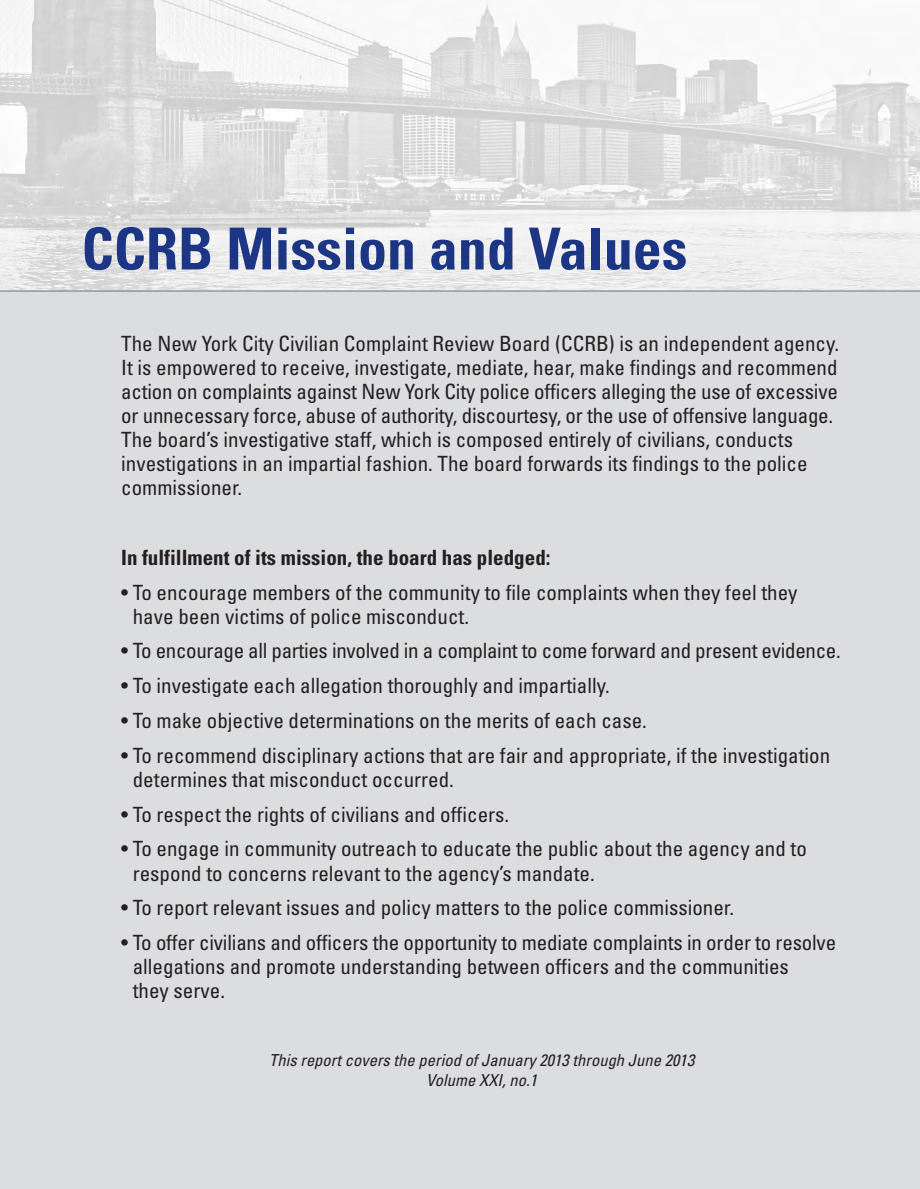
<style>
.page{position:relative;width:920px;height:1189px;background:#fff}
.page>*{position:absolute;margin:0;border:0;box-sizing:border-box;transform-origin:0 0}
.t1{font:700 condensed 57.9px "Univers";color:#1c3685}
.t2{font:condensed 21px/24px "Univers LT Std";color:#231f20}
.t3{font:700 condensed 21px "Univers";color:#231f20}
.t4{font:italic condensed 16.5px/19.8px "Univers";letter-spacing:.005em;color:#231f20;text-align:center}
</style>
<div class="page">
<div style="left:0;top:291px;width:919px;height:897px;background:#dcdddf"></div>
<img style="left:0;top:0;width:919px;height:290px">
<hr style="left:0;top:290px;width:919px;height:2px;background:#939598">
<h1 class="t1" style="left:81px;top:228px;width:607px">CCRB Mission and Values</h1>
<p class="t2" style="left:121px;top:333px;width:719px">The New York City Civilian Complaint Review Board (CCRB) is an independent agency.<br>It is empowered to receive, investigate, mediate, hear, make findings and recommend action on complaints against New York City police officers alleging the use of excessive or unnecessary force, abuse of authority, discourtesy, or the use of offensive language.<br>The board’s investigative staff, which is composed entirely of civilians, conducts investigations in an impartial fashion. The board forwards its findings to the police commissioner.</p>
<p class="t3" style="left:121px;top:549px;width:430px">In fulfillment of its mission, the board has pledged:</p>
<p class="t2" style="left:133px;top:582px;width:666px;text-indent:-12px">• To encourage members of the community to file complaints when they feel they have been victims of police misconduct.</p>
<p class="t2" style="left:121px;top:640px;width:720px">• To encourage all parties involved in a complaint to come forward and present evidence.</p>
<p class="t2" style="left:121px;top:675px;width:490px">• To investigate each allegation thoroughly and impartially.</p>
<p class="t2" style="left:121px;top:710px;width:527px">• To make objective determinations on the merits of each case.</p>
<p class="t2" style="left:133px;top:745px;width:698px;text-indent:-12px">• To recommend disciplinary actions that are fair and appropriate, if the investigation determines that misconduct occurred.</p>
<p class="t2" style="left:121px;top:803px;width:389px">• To respect the rights of civilians and officers.</p>
<p class="t2" style="left:133px;top:838px;width:675px;text-indent:-12px">• To engage in community outreach to educate the public about the agency and to respond to concerns relevant to the agency’s mandate.</p>
<p class="t2" style="left:121px;top:897px;width:614px">• To report relevant issues and policy matters to the police commissioner.</p>
<p class="t2" style="left:133px;top:932px;width:704px;text-indent:-12px">• To offer civilians and officers the opportunity to mediate complaints in order to resolve allegations and promote understanding between officers and the communities<br>they serve.</p>
<p class="t4" style="left:269px;top:1051px;width:426px">This report covers the period of January 2013 through June 2013<br>Volume XXI, no.1</p>
</div>
